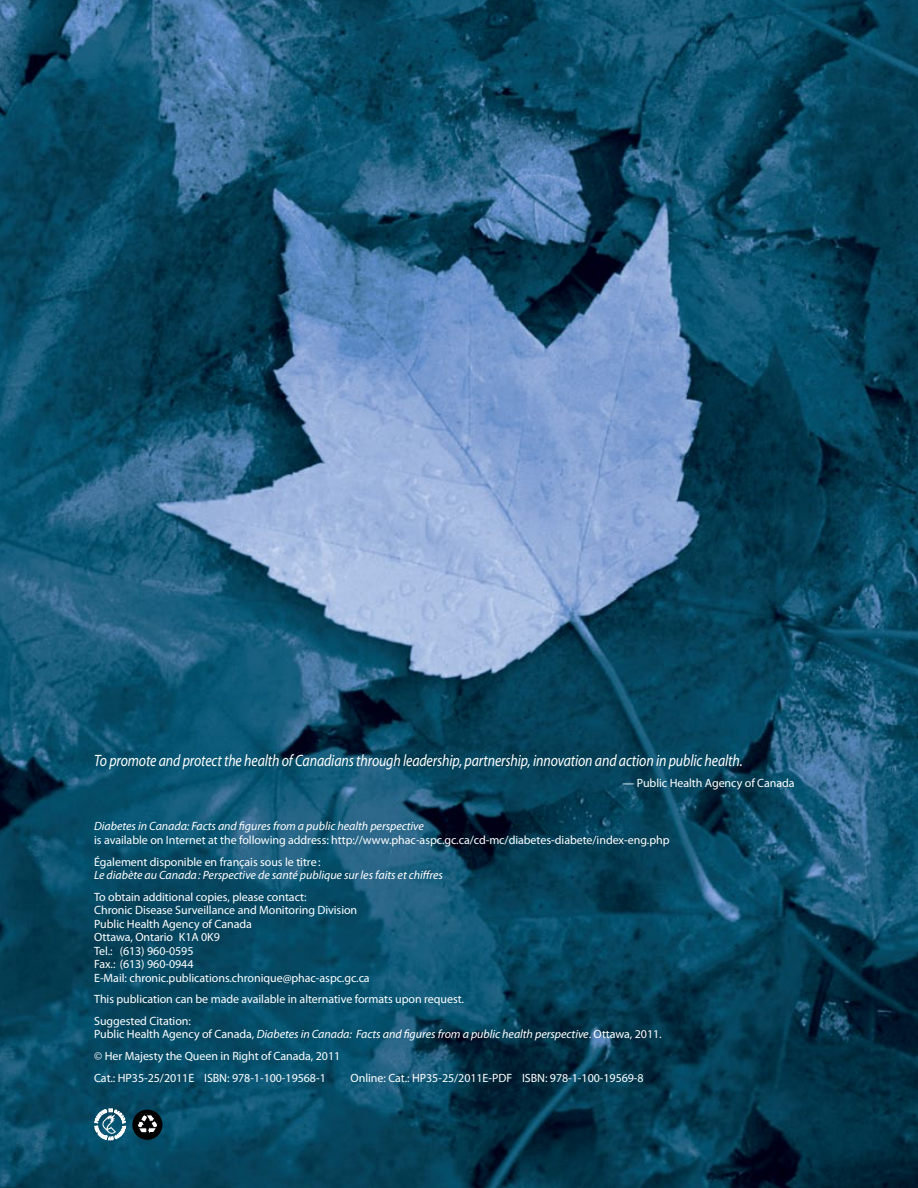
<style>
.page{position:relative;width:918px;height:1188px;background:#fff}
.page>*{position:absolute;margin:0;border:0;box-sizing:border-box;transform-origin:0 0}
.t1{font:italic 16.5px "Myriad Pro";letter-spacing:-.01em;color:#fff;scale:.84 1}
.t2{font:12px/13.5px "Myriad Pro";letter-spacing:-.005em;color:#fff}
.t3{font:italic 12px "Myriad Pro";letter-spacing:-.005em;color:#fff}
.s1{font-style:italic}
</style>
<div class="page">
<img style="left:0;top:0;width:918px;height:1188px">
<svg style="left:95px;top:1108px;width:31px;height:32px"></svg>
<div style="left:132px;top:1110px;width:30px;height:30px;background:#000;border-radius:50%"></div>
<svg style="left:136px;top:1115px;width:22px;height:21px"></svg>
<h1 class="t1" style="left:94px;top:750px;width:774px">To promote and protect the health of Canadians through leadership, partnership, innovation and action in public health.</h1>
<p class="t2" style="left:623px;top:776px;width:174px">— Public Health Agency of Canada</p>
<p class="t3" style="left:94px;top:819px;width:331px">Diabetes in Canada: Facts and figures from a public health perspective</p>
<p class="t2" style="left:94px;top:829px;width:577px;line-height:21.6px">is available on Internet at the following address: http://www.phac-aspc.gc.ca/cd-mc/diabetes-diabete/index-eng.php<br>Également disponible en français sous le titre:</p>
<p class="t3" style="left:94px;top:868px;width:350px">Le diabète au Canada: Perspective de santé publique sur les faits et chiffres</p>
<p class="t2" style="left:94px;top:890px;width:277px">To obtain additional copies, please contact:<br>Chronic Disease Surveillance and Monitoring Division Public Health Agency of Canada<br>Ottawa, Ontario K1A 0K9<br>Tel.: (613) 960-0595<br>Fax.: (613) 960-0944<br>E-Mail: chronic.publications.chronique@phac-aspc.gc.ca</p>
<p class="t2" style="left:94px;top:988px;width:371px;line-height:21.6px">This publication can be made available in alternative formats upon request.<br>Suggested Citation:</p>
<p class="t2" style="left:94px;top:1023px;width:569px;line-height:21.6px">Public Health Agency of Canada, <span class="s1">Diabetes in Canada: Facts and figures from a public health perspective</span>. Ottawa, 2011. © Her Majesty the Queen in Right of Canada, 2011<br>Cat.: HP35-25/2011E ISBN: 978-1-100-19568-1</p>
<p class="t2" style="left:351px;top:1071px;width:295px">Online: Cat.: HP35-25/2011E-PDF ISBN: 978-1-100-19569-8</p>
</div>
